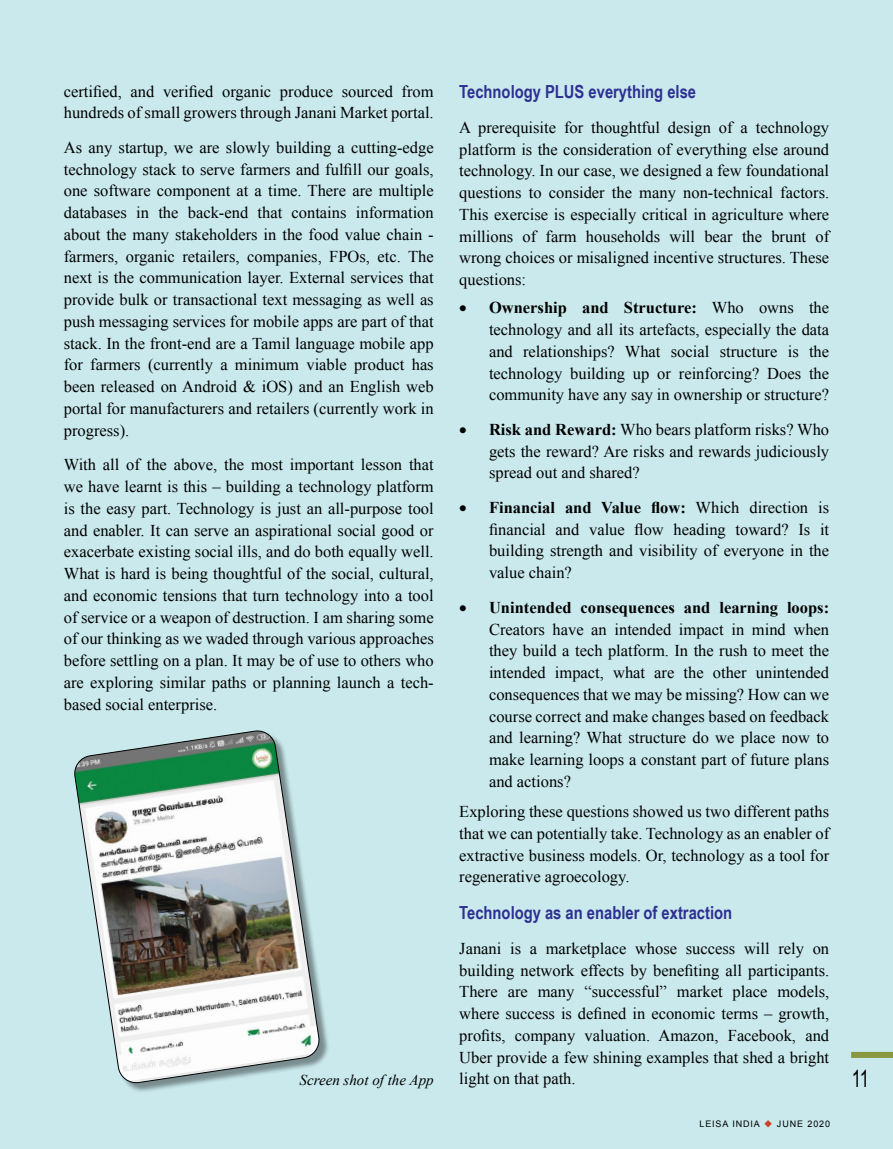
<style>
.page{position:relative;width:893px;height:1149px;background:#fff}
.page>*{position:absolute;margin:0;border:0;box-sizing:border-box;transform-origin:0 0}
.t1{font:24px "Arial";color:#000;scale:.7 1}
.t2{font:700 18px "Arial Narrow";color:#2e3092}
.t3{font:16.5px/21.8px "Times New Roman";color:#000;text-align:justify}
.t4{font:italic 15px "Times New Roman";color:#000}
.t5{font:9px "Arial";letter-spacing:.1em;color:#000}
.s1{font-weight:700}
.s2{color:#ca422c}
</style>
<div class="page">
<div style="left:0;top:0;width:893px;height:1148px;background:#c9e9ed"></div>
<div style="left:851px;top:1051px;width:42px;height:6px;background:#87983f"></div>
<div style="left:76px;top:732px;width:254px;height:360px;background:#000;opacity:.4"></div>
<img style="left:74px;top:730px;width:246px;height:353px">
<p class="t3" style="left:64px;top:80px;width:371px">certified, and verified organic produce sourced from hundreds of small growers through Janani Market portal.</p>
<p class="t3" style="left:64px;top:136px;width:371px">As any startup, we are slowly building a cutting-edge technology stack to serve farmers and fulfill our goals, one software component at a time. There are multiple databases in the back-end that contains information about the many stakeholders in the food value chain - farmers, organic retailers, companies, FPOs, etc. The next is the communication layer. External services that provide bulk or transactional text messaging as well as push messaging services for mobile apps are part of that stack. In the front-end are a Tamil language mobile app for farmers (currently a minimum viable product has been released on Android &amp; iOS) and an English web portal for manufacturers and retailers (currently work in progress).</p>
<p class="t3" style="left:64px;top:453px;width:371px">With all of the above, the most important lesson that we have learnt is this – building a technology platform is the easy part. Technology is just an all-purpose tool and enabler. It can serve an aspirational social good or exacerbate existing social ills, and do both equally well.<br>What is hard is being thoughtful of the social, cultural, and economic tensions that turn technology into a tool of service or a weapon of destruction. I am sharing some of our thinking as we waded through various approaches before settling on a plan. It may be of use to others who are exploring similar paths or planning launch a tech&shy;based social enterprise.</p>
<p class="t4" style="left:300px;top:1069px;width:136px">Screen shot of the App</p>
<p class="t2" style="left:459px;top:78px;width:238px">Technology PLUS everything else</p>
<p class="t3" style="left:459px;top:116px;width:371px">A prerequisite for thoughtful design of a technology platform is the consideration of everything else around technology. In our case, we designed a few foundational questions to consider the many non-technical factors.<br>This exercise is especially critical in agriculture where millions of farm households will bear the brunt of wrong choices or misaligned incentive structures. These questions:</p>
<p class="t3" style="left:489px;top:296px;width:342px;text-indent:-30px">• <span class="s1">Ownership and Structure:</span> Who owns the technology and all its artefacts, especially the data and relationships? What social structure is the technology building up or reinforcing? Does the community have any say in ownership or structure?</p>
<p class="t3" style="left:489px;top:418px;width:342px;text-indent:-30px">• <span class="s1">Risk and Reward:</span> Who bears platform risks? Who gets the reward? Are risks and rewards judiciously spread out and shared?</p>
<p class="t3" style="left:489px;top:496px;width:342px;text-indent:-30px">• <span class="s1">Financial and Value flow:</span> Which direction is financial and value flow heading toward? Is it building strength and visibility of everyone in the value chain?</p>
<p class="t3" style="left:489px;top:596px;width:342px;text-indent:-30px">• <span class="s1">Unintended consequences and learning loops:<br></span>Creators have an intended impact in mind when they build a tech platform. In the rush to meet the intended impact, what are the other unintended consequences that we may be missing? How can we course correct and make changes based on feedback and learning? What structure do we place now to make learning loops a constant part of future plans and actions?</p>
<p class="t3" style="left:459px;top:800px;width:371px">Exploring these questions showed us two different paths that we can potentially take. Technology as an enabler of extractive business models. Or, technology as a tool for regenerative agroecology.</p>
<p class="t2" style="left:459px;top:898px;width:274px">Technology as an enabler of extraction</p>
<p class="t3" style="left:459px;top:936px;width:371px">Janani is a marketplace whose success will rely on building network effects by benefiting all participants.<br>There are many “successful” market place models, where success is defined in economic terms – growth, profits, company valuation. Amazon, Facebook, and Uber provide a few shining examples that shed a bright light on that path.</p>
<p class="t5" style="left:699px;top:1117px;width:132px">LEISA INDIA <span class="s2">◆</span> JUNE 2020</p>
<h1 class="t1" style="left:852px;top:1062px;width:26px">11</h1>
</div>
